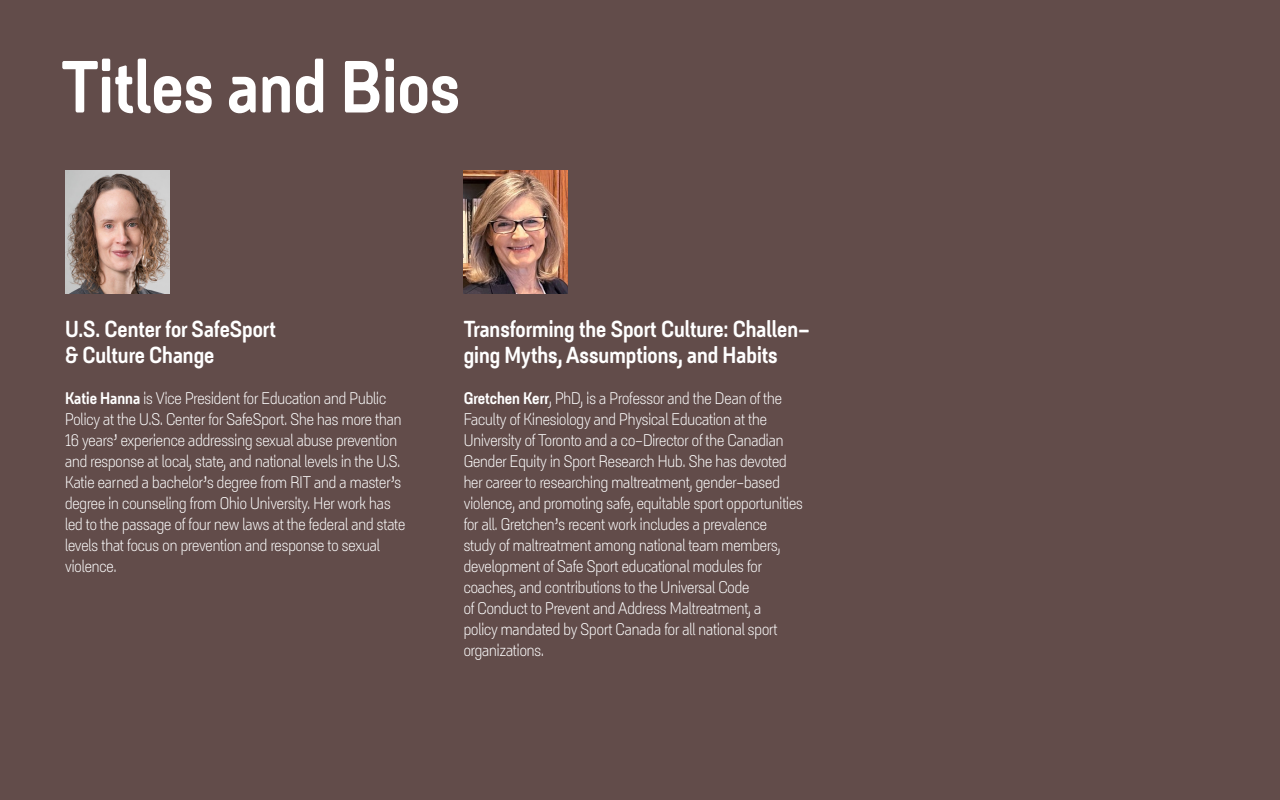
<style>
.page{position:relative;width:1280px;height:800px;background:#624c4a}
.page>*{position:absolute;margin:0;border:0;box-sizing:border-box;transform-origin:0 0}
.t1{font:800 70px "Itaca";color:#fff}
.t2{font:800 22px/26px "Itaca";color:#fff}
.t3{font:16px/21px "Itaca";color:#fff}
.s1{font-weight:800}
</style>
<div class="page">
<img style="left:65px;top:170px;width:104px;height:124px">
<img style="left:464px;top:170px;width:104px;height:124px">
<h1 class="t1" style="left:61px;top:30px;width:400px">Titles and Bios</h1>
<h2 class="t2" style="left:65px;top:314px;width:212px">U.S. Center for SafeSport &amp; Culture Change</h2>
<p class="t3" style="left:65px;top:387px;width:342px"><span class="s1">Katie Hanna</span> is Vice President for Education and Public Policy at the U.S. Center for SafeSport. She has more than 16 years’ experience addressing sexual abuse prevention and response at local, state, and national levels in the U.S.<br>Katie earned a bachelor’s degree from RIT and a master’s degree in counseling from Ohio University. Her work has led to the passage of four new laws at the federal and state levels that focus on prevention and response to sexual violence.</p>
<h2 class="t2" style="left:464px;top:314px;width:348px">Transforming the Sport Culture: Challen&shy;ging Myths, Assumptions, and Habits</h2>
<p class="t3" style="left:464px;top:387px;width:341px"><span class="s1">Gretchen Kerr</span>, PhD, is a Professor and the Dean of the Faculty of Kinesiology and Physical Education at the University of Toronto and a co-Director of the Canadian Gender Equity in Sport Research Hub. She has devoted her career to researching maltreatment, gender-based violence, and promoting safe, equitable sport opportunities for all. Gretchen’s recent work includes a prevalence study of maltreatment among national team members, development of Safe Sport educational modules for coaches, and contributions to the Universal Code<br>of Conduct to Prevent and Address Maltreatment, a<br>policy mandated by Sport Canada for all national sport organizations.</p>
</div>
